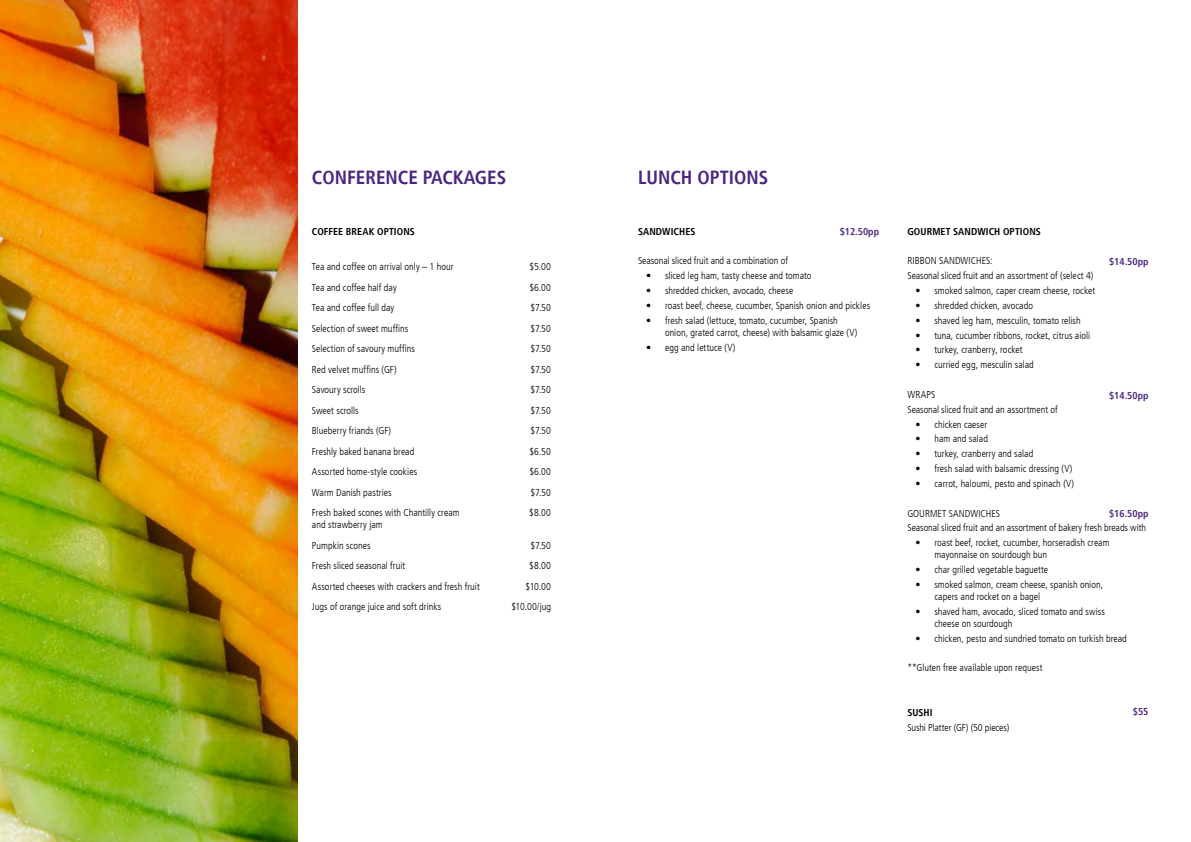
<style>
.page{position:relative;width:1191px;height:842px;background:#fff}
.page>*{position:absolute;margin:0;border:0;box-sizing:border-box;transform-origin:0 0}
.t1{font:700 condensed 19px "Frutiger LT";color:#4b2682}
.t2{font:300 condensed 10px/12px "Frutiger LT";color:#000}
.t3{font:700 condensed 10px "Frutiger LT";letter-spacing:.01em;color:#000}
.t4{font:700 condensed 10px "Frutiger LT";color:#4b2682}
</style>
<div class="page">
<img style="left:0;top:0;width:298px;height:842px">
<h1 class="t1" style="left:312px;top:166px;width:196px">CONFERENCE PACKAGES</h1>
<h1 class="t1" style="left:638px;top:166px;width:132px">LUNCH OPTIONS</h1>
<p class="t3" style="left:312px;top:225px;width:104px">COFFEE BREAK OPTIONS</p>
<p class="t2" style="left:312px;top:261px;width:143px">Tea and coffee on arrival only – 1 hour</p>
<p class="t2" style="left:529px;top:261px;width:23px">$5.00</p>
<p class="t2" style="left:312px;top:281px;width:86px">Tea and coffee half day</p>
<p class="t2" style="left:529px;top:281px;width:23px">$6.00</p>
<p class="t2" style="left:312px;top:302px;width:84px">Tea and coffee full day</p>
<p class="t2" style="left:530px;top:302px;width:22px">$7.50</p>
<p class="t2" style="left:312px;top:322px;width:98px">Selection of sweet muffins</p>
<p class="t2" style="left:530px;top:322px;width:22px">$7.50</p>
<p class="t2" style="left:312px;top:343px;width:105px">Selection of savoury muffins</p>
<p class="t2" style="left:530px;top:343px;width:22px">$7.50</p>
<p class="t2" style="left:312px;top:363px;width:86px">Red velvet muffins (GF)</p>
<p class="t2" style="left:530px;top:363px;width:22px">$7.50</p>
<p class="t2" style="left:312px;top:384px;width:55px">Savoury scrolls</p>
<p class="t2" style="left:530px;top:384px;width:22px">$7.50</p>
<p class="t2" style="left:312px;top:404px;width:48px">Sweet scrolls</p>
<p class="t2" style="left:530px;top:404px;width:22px">$7.50</p>
<p class="t2" style="left:312px;top:425px;width:81px">Blueberry friands (GF)</p>
<p class="t2" style="left:530px;top:425px;width:22px">$7.50</p>
<p class="t2" style="left:312px;top:445px;width:104px">Freshly baked banana bread</p>
<p class="t2" style="left:529px;top:445px;width:23px">$6.50</p>
<p class="t2" style="left:312px;top:466px;width:107px">Assorted home-style cookies</p>
<p class="t2" style="left:529px;top:466px;width:23px">$6.00</p>
<p class="t2" style="left:312px;top:486px;width:81px">Warm Danish pastries</p>
<p class="t2" style="left:530px;top:486px;width:22px">$7.50</p>
<p class="t2" style="left:312px;top:507px;width:149px">Fresh baked scones with Chantilly cream</p>
<p class="t2" style="left:529px;top:507px;width:23px">$8.00</p>
<p class="t2" style="left:312px;top:515px;width:72px;line-height:20.5px">and strawberry jam<br>Pumpkin scones</p>
<p class="t2" style="left:530px;top:539px;width:22px">$7.50</p>
<p class="t2" style="left:312px;top:560px;width:95px">Fresh sliced seasonal fruit</p>
<p class="t2" style="left:529px;top:560px;width:23px">$8.00</p>
<p class="t2" style="left:312px;top:580px;width:169px">Assorted cheeses with crackers and fresh fruit</p>
<p class="t2" style="left:525px;top:580px;width:27px">$10.00</p>
<p class="t2" style="left:312px;top:601px;width:131px">Jugs of orange juice and soft drinks</p>
<p class="t2" style="left:511px;top:601px;width:41px">$10.00/jug</p>
<p class="t4" style="left:839px;top:225px;width:41px">$12.50pp</p>
<p class="t3" style="left:638px;top:225px;width:59px">SANDWICHES</p>
<p class="t2" style="left:638px;top:255px;width:151px">Seasonal sliced fruit and a combination of</p>
<p class="t2" style="left:646px;top:270px;width:167px">• sliced leg ham, tasty cheese and tomato</p>
<p class="t2" style="left:646px;top:285px;width:149px">• shredded chicken, avocado, cheese</p>
<p class="t2" style="left:646px;top:300px;width:226px">• roast beef, cheese, cucumber, Spanish onion and pickles</p>
<p class="t2" style="left:665px;top:314px;width:194px;text-indent:-19px">• fresh salad (lettuce, tomato, cucumber, Spanish onion, grated carrot, cheese) with balsamic glaze (V)</p>
<p class="t2" style="left:646px;top:341px;width:91px">• egg and lettuce (V)</p>
<p class="t3" style="left:907px;top:225px;width:135px">GOURMET SANDWICH OPTIONS</p>
<p class="t2" style="left:907px;top:254px;width:187px;line-height:14.8px">RIBBON SANDWICHES:<br>Seasonal sliced fruit and an assortment of (select 4)</p>
<p class="t2" style="left:915px;top:285px;width:181px">• smoked salmon, caper cream cheese, rocket</p>
<p class="t2" style="left:915px;top:300px;width:119px">• shredded chicken, avocado</p>
<p class="t2" style="left:915px;top:314px;width:167px">• shaved leg ham, mesculin, tomato relish</p>
<p class="t2" style="left:915px;top:329px;width:176px">• tuna, cucumber ribbons, rocket, citrus aioli</p>
<p class="t2" style="left:915px;top:344px;width:109px">• turkey, cranberry, rocket</p>
<p class="t2" style="left:915px;top:359px;width:120px">• curried egg, mesculin salad</p>
<p class="t2" style="left:907px;top:387px;width:152px;line-height:14.8px">WRAPS<br>Seasonal sliced fruit and an assortment of</p>
<p class="t2" style="left:915px;top:418px;width:73px">• chicken caeser</p>
<p class="t2" style="left:915px;top:433px;width:74px">• ham and salad</p>
<p class="t2" style="left:915px;top:448px;width:119px">• turkey, cranberry and salad</p>
<p class="t2" style="left:915px;top:463px;width:158px">• fresh salad with balsamic dressing (V)</p>
<p class="t2" style="left:915px;top:478px;width:160px">• carrot, haloumi, pesto and spinach (V)</p>
<p class="t2" style="left:907px;top:506px;width:240px;line-height:14.8px">GOURMET SANDWICHES<br>Seasonal sliced fruit and an assortment of bakery fresh breads with</p>
<p class="t2" style="left:934px;top:537px;width:177px;text-indent:-19px">• roast beef, rocket, cucumber, horseradish cream mayonnaise on sourdough bun</p>
<p class="t2" style="left:915px;top:564px;width:134px">• char grilled vegetable baguette</p>
<p class="t2" style="left:934px;top:579px;width:170px;text-indent:-19px">• smoked salmon, cream cheese, spanish onion, capers and rocket on a bagel</p>
<p class="t2" style="left:934px;top:605px;width:172px;text-indent:-19px">• shaved ham, avocado, sliced tomato and swiss cheese on sourdough</p>
<p class="t2" style="left:915px;top:632px;width:213px">• chicken, pesto and sundried tomato on turkish bread</p>
<p class="t2" style="left:907px;top:662px;width:136px">**Gluten free available upon request</p>
<p class="t3" style="left:907px;top:706px;width:27px">SUSHI</p>
<p class="t2" style="left:907px;top:721px;width:103px">Sushi Platter (GF) (50 pieces)</p>
<p class="t4" style="left:1109px;top:256px;width:41px">$14.50pp</p>
<p class="t4" style="left:1109px;top:389px;width:41px">$14.50pp</p>
<p class="t4" style="left:1109px;top:507px;width:41px">$16.50pp</p>
<p class="t4" style="left:1132px;top:706px;width:17px">$55</p>
</div>
